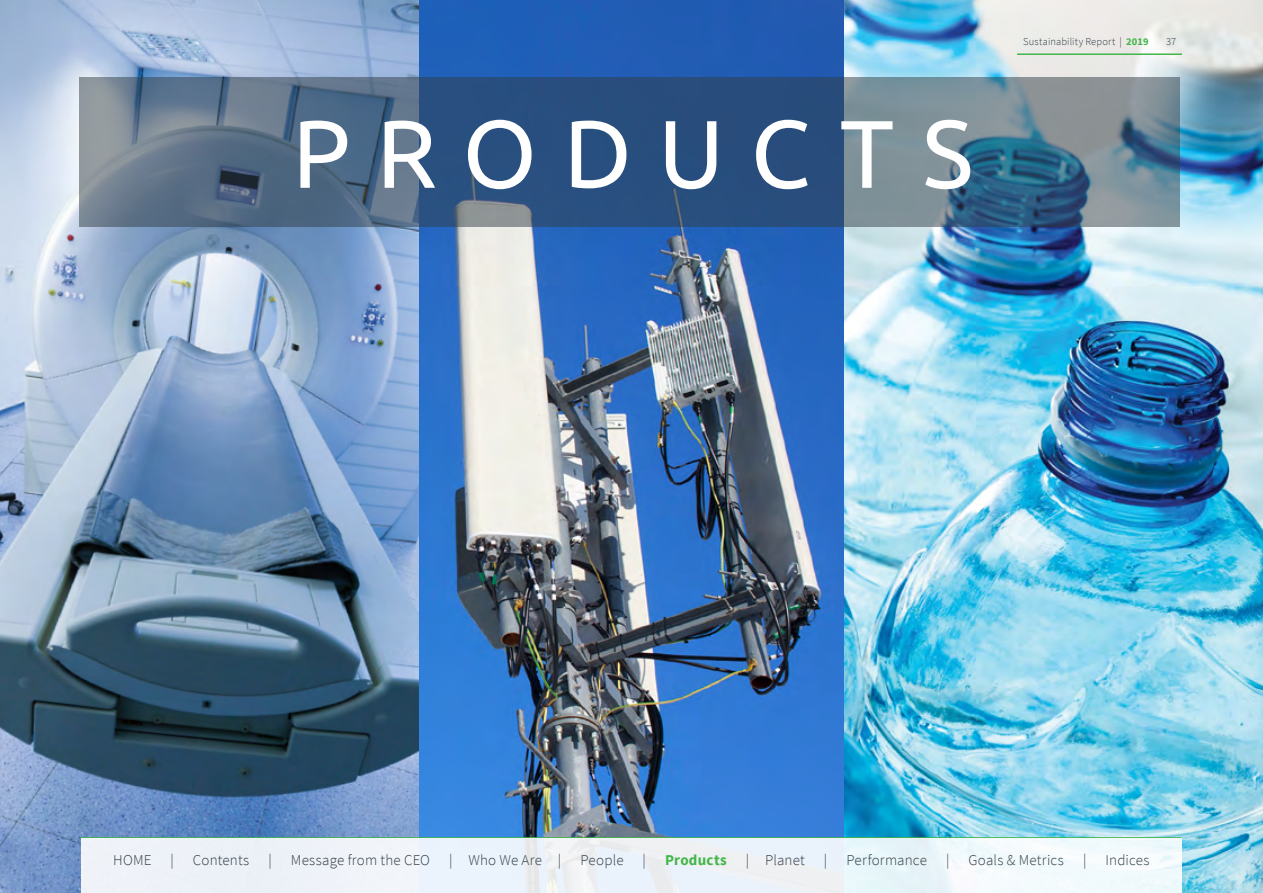
<style>
.page{position:relative;width:1263px;height:893px;background:#fff}
.page>*{position:absolute;margin:0;border:0;box-sizing:border-box;transform-origin:0 0}
.intro_section_word{font:96px "Ubuntu";letter-spacing:.275em;color:#fff}
.t1{font:300 15px "Source Sans Pro";letter-spacing:.01em;color:#313d44}
.t2{font:700 15px "Source Sans Pro";letter-spacing:.015em;color:#43b649}
.t3{font:300 10.5px "Source Sans Pro";letter-spacing:.015em;color:#313d44}
.s1{font-weight:700;color:#43b649}
</style>
<div class="page">
<img style="left:418px;top:0;width:426px;height:837px">
<img style="left:0;top:0;width:418px;height:893px">
<img style="left:844px;top:0;width:419px;height:893px">
<svg style="left:79px;top:77px;width:1101px;height:150px;background:#4e6a87"></svg>
<hr style="left:81px;top:837px;width:1100px;height:1px;background:#43b649">
<div style="left:82px;top:838px;width:1100px;height:55px;background:#eef3fa"></div>
<hr style="left:1017px;top:53px;width:165px;height:2px;background:#43b649">
<p class="intro_section_word" style="left:292px;top:95px;width:682px">PRODUCTS</p>
<p class="t3" style="left:1023px;top:36px;width:127px">Sustainability Report | <span class="s1">2019</span></p>
<p class="t3" style="left:1166px;top:36px;width:12px">37</p>
<p class="t1" style="left:113px;top:851px;width:40px">HOME</p>
<p class="t1" style="left:170px;top:851px;width:5px">|</p>
<p class="t1" style="left:193px;top:851px;width:58px">Contents</p>
<p class="t1" style="left:268px;top:851px;width:5px">|</p>
<p class="t1" style="left:291px;top:851px;width:141px">Message from the CEO</p>
<p class="t1" style="left:449px;top:851px;width:114px">| Who We Are |</p>
<p class="t1" style="left:580px;top:851px;width:45px">People</p>
<p class="t1" style="left:643px;top:851px;width:5px">|</p>
<p class="t2" style="left:665px;top:850px;width:63px">Products</p>
<p class="t1" style="left:746px;top:851px;width:60px">| Planet</p>
<p class="t1" style="left:824px;top:851px;width:5px">|</p>
<p class="t1" style="left:846px;top:851px;width:82px">Performance</p>
<p class="t1" style="left:946px;top:851px;width:5px">|</p>
<p class="t1" style="left:968px;top:851px;width:97px">Goals &amp; Metrics</p>
<p class="t1" style="left:1083px;top:851px;width:5px">|</p>
<p class="t1" style="left:1105px;top:851px;width:46px">Indices</p>
</div>
